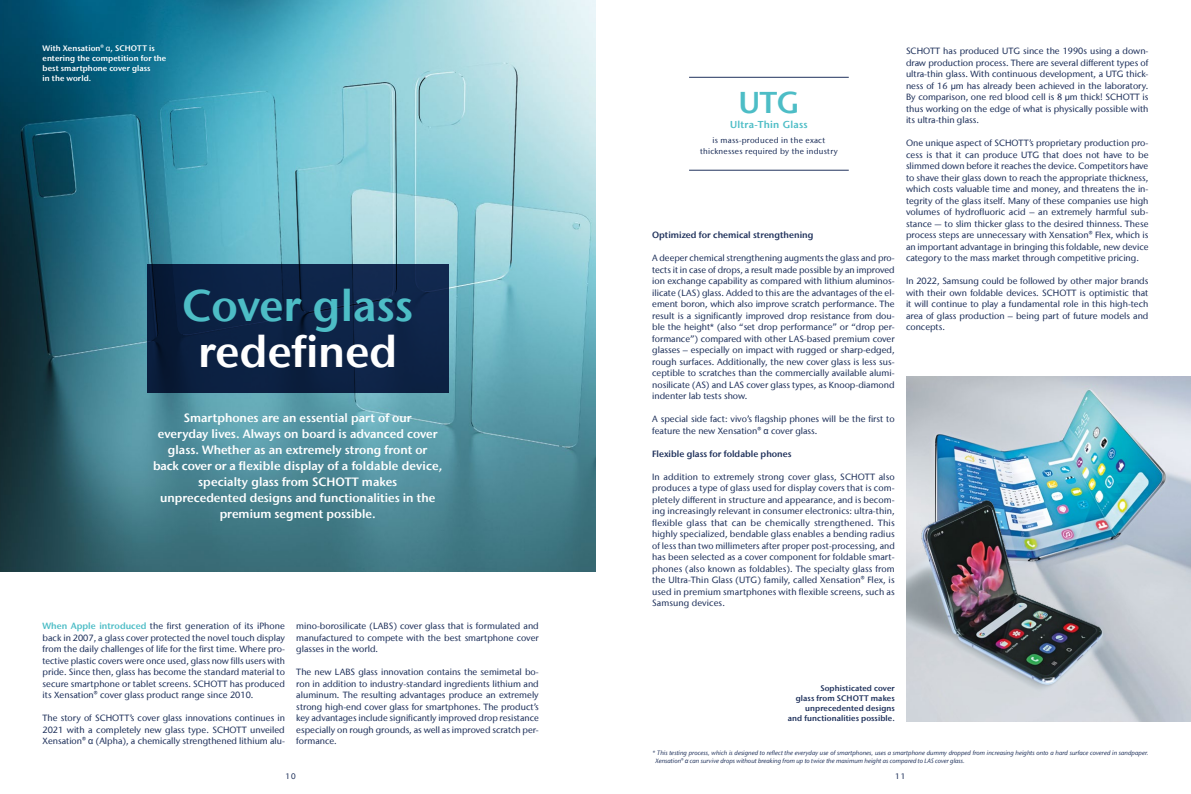
<style>
.page{position:relative;width:1191px;height:794px;background:#fff}
.page>*{position:absolute;margin:0;border:0;box-sizing:border-box;transform-origin:0 0}
.t1{font:600 44px "Stone Sans IIITC Com";color:#4dbdc6}
.t2{font:600 44px "Stone Sans IIITC Com";color:#fff}
.t3{font:600 30px "Stone Sans IIITC Com";color:#4dbdc6}
.t4{font:600 12px/16px "Stone Sans IIITC Com";color:#fff;text-align:center}
.t5{font:600 10px "Stone Sans IIITC Com";letter-spacing:.03em;color:#4dbdc6}
.t6{font:500 9px/11.5px "Stone Sans IIITC Com";color:#20325c;text-align:justify}
.t7{font:600 9px "Stone Sans IIITC Com";color:#20325c}
.t8{font:600 8px/10px "Stone Sans IIITC Com";letter-spacing:.01em;color:#fff}
.t9{font:600 8px/10px "Stone Sans IIITC Com";letter-spacing:.01em;color:#20325c;text-align:right}
.t10{font:500 8px/11px "Stone Sans IIITC Com";letter-spacing:.03em;color:#20325c;text-align:center}
.t11{font:italic 500 6.2px/8px "Stone Sans IIITC Com";letter-spacing:.005em;color:#20325c}
.s1{font-family:"Arial";font-weight:400}
.s2{font-weight:600;color:#4dbdc6}
</style>
<div class="page">
<img style="left:906px;top:377px;width:285px;height:344px">
<img style="left:906px;top:498px;width:285px;height:205px">
<img style="left:0;top:0;width:595px;height:572px">
<div style="left:147px;top:265px;width:301px;height:128px;background:linear-gradient(to right,#091d3c,#11274d)"></div>
<hr style="left:689px;top:170px;width:159px;height:1px;background:#20325c">
<hr style="left:689px;top:77px;width:159px;height:1px;background:#20325c">
<p class="t8" style="left:43px;top:43px;width:125px">With Xensation® <span class="s1">α</span>, SCHOTT is entering the competition for the best smartphone cover glass<br>in the world.</p>
<h1 class="t1" style="left:182px;top:278px;width:233px">Cover glass</h1>
<h1 class="t2" style="left:198px;top:324px;width:201px">redefined</h1>
<p class="t4" style="left:153px;top:409px;width:291px">Smartphones are an essential part of our<br>everyday lives. Always on board is advanced cover glass. Whether as an extremely strong front or<br>back cover or a flexible display of a foldable device, specialty glass from SCHOTT makes<br>unprecedented designs and functionalities in the premium segment possible.</p>
<p class="t6" style="left:43px;top:620px;width:244px"><span class="s2">When Apple introduced</span> the first generation of its iPhone back in 2007, a glass cover protected the novel touch display from the daily challenges of life for the first time. Where pro&shy;tective plastic covers were once used, glass now fills users with pride. Since then, glass has become the standard material to secure smartphone or tablet screens. SCHOTT has produced its Xensation® cover glass product range since 2010.</p>
<p class="t6" style="left:43px;top:712px;width:244px">The story of SCHOTT’s cover glass innovations continues in 2021 with a completely new glass type. SCHOTT unveiled Xensation® <span class="s1">α</span> (Alpha), a chemically strengthened lithium alu-</p>
<p class="t6" style="left:296px;top:620px;width:244px">mino-borosilicate (LABS) cover glass that is formulated and manufactured to compete with the best smartphone cover glasses in the world.</p>
<p class="t6" style="left:296px;top:666px;width:244px">The new LABS glass innovation contains the semimetal bo&shy;ron in addition to industry-standard ingredients lithium and aluminum. The resulting advantages produce an extremely strong high-end cover glass for smartphones. The product’s key advantages include significantly improved drop resistance especially on rough grounds, as well as improved scratch per&shy;formance.</p>
<h2 class="t3" style="left:738px;top:83px;width:62px">UTG</h2>
<p class="t5" style="left:730px;top:118px;width:79px">Ultra-Thin Glass</p>
<p class="t10" style="left:700px;top:135px;width:139px">is mass-produced in the exact thicknesses required by the industry</p>
<p class="t7" style="left:652px;top:229px;width:163px">Optimized for chemical strengthening</p>
<p class="t6" style="left:652px;top:252px;width:244px">A deeper chemical strengthening augments the glass and pro&shy;tects it in case of drops, a result made possible by an improved ion exchange capability as compared with lithium aluminos&shy;ilicate (LAS) glass. Added to this are the advantages of the el&shy;ement boron, which also improve scratch performance. The result is a significantly improved drop resistance from dou&shy;ble the height* (also “set drop performance” or “drop per&shy;formance”) compared with other LAS-based premium cover glasses – especially on impact with rugged or sharp-edged, rough surfaces. Additionally, the new cover glass is less sus&shy;ceptible to scratches than the commercially available alumi&shy;nosilicate (AS) and LAS cover glass types, as Knoop-diamond indenter lab tests show.</p>
<p class="t6" style="left:652px;top:413px;width:244px">A special side fact: vivo’s flagship phones will be the first to feature the new Xensation® <span class="s1">α</span> cover glass.</p>
<p class="t7" style="left:652px;top:448px;width:141px">Flexible glass for foldable phones</p>
<p class="t6" style="left:652px;top:471px;width:244px">In addition to extremely strong cover glass, SCHOTT also produces a type of glass used for display covers that is com&shy;pletely different in structure and appearance, and is becom&shy;ing increasingly relevant in consumer electronics: ultra-thin, flexible glass that can be chemically strengthened. This highly specialized, bendable glass enables a bending radius of less than two millimeters after proper post-processing, and has been selected as a cover component for foldable smart&shy;phones (also known as foldables). The specialty glass from the Ultra-Thin Glass (UTG) family, called Xensation® Flex, is used in premium smartphones with flexible screens, such as Samsung devices.</p>
<p class="t6" style="left:906px;top:45px;width:244px">SCHOTT has produced UTG since the 1990s using a down&shy;draw production process. There are several different types of ultra-thin glass. With continuous development, a UTG thick&shy;ness of 16 μm has already been achieved in the laboratory.<br>By comparison, one red blood cell is 8 μm thick! SCHOTT is thus working on the edge of what is physically possible with its ultra-thin glass.</p>
<p class="t6" style="left:906px;top:137px;width:244px">One unique aspect of SCHOTT’s proprietary production pro&shy;cess is that it can produce UTG that does not have to be slimmed down before it reaches the device. Competitors have to shave their glass down to reach the appropriate thickness, which costs valuable time and money, and threatens the in&shy;tegrity of the glass itself. Many of these companies use high volumes of hydrofluoric acid – an extremely harmful sub&shy;stance — to slim thicker glass to the desired thinness. These process steps are unnecessary with Xensation® Flex, which is an important advantage in bringing this foldable, new device category to the mass market through competitive pricing.</p>
<p class="t6" style="left:906px;top:275px;width:244px">In 2022, Samsung could be followed by other major brands with their own foldable devices. SCHOTT is optimistic that it will continue to play a fundamental role in this high-tech area of glass production – being part of future models and concepts.</p>
<p class="t9" style="left:788px;top:683px;width:108px">Sophisticated cover<br>glass from SCHOTT makes unprecedented designs<br>and functionalities possible.</p>
<p class="t11" style="left:655px;top:748px;width:494px;text-indent:-3px">* This testing process, which is designed to reflect the everyday use of smartphones, uses a smartphone dummy dropped from increasing heights onto a hard surface covered in sandpaper.<br>Xensation® <span class="s1">α</span> can survive drops without breaking from up to twice the maximum height as compared to LAS cover glass.</p>
<p class="t10" style="left:286px;top:771px;width:12px">10</p>
<p class="t10" style="left:895px;top:771px;width:12px">11</p>
</div>
